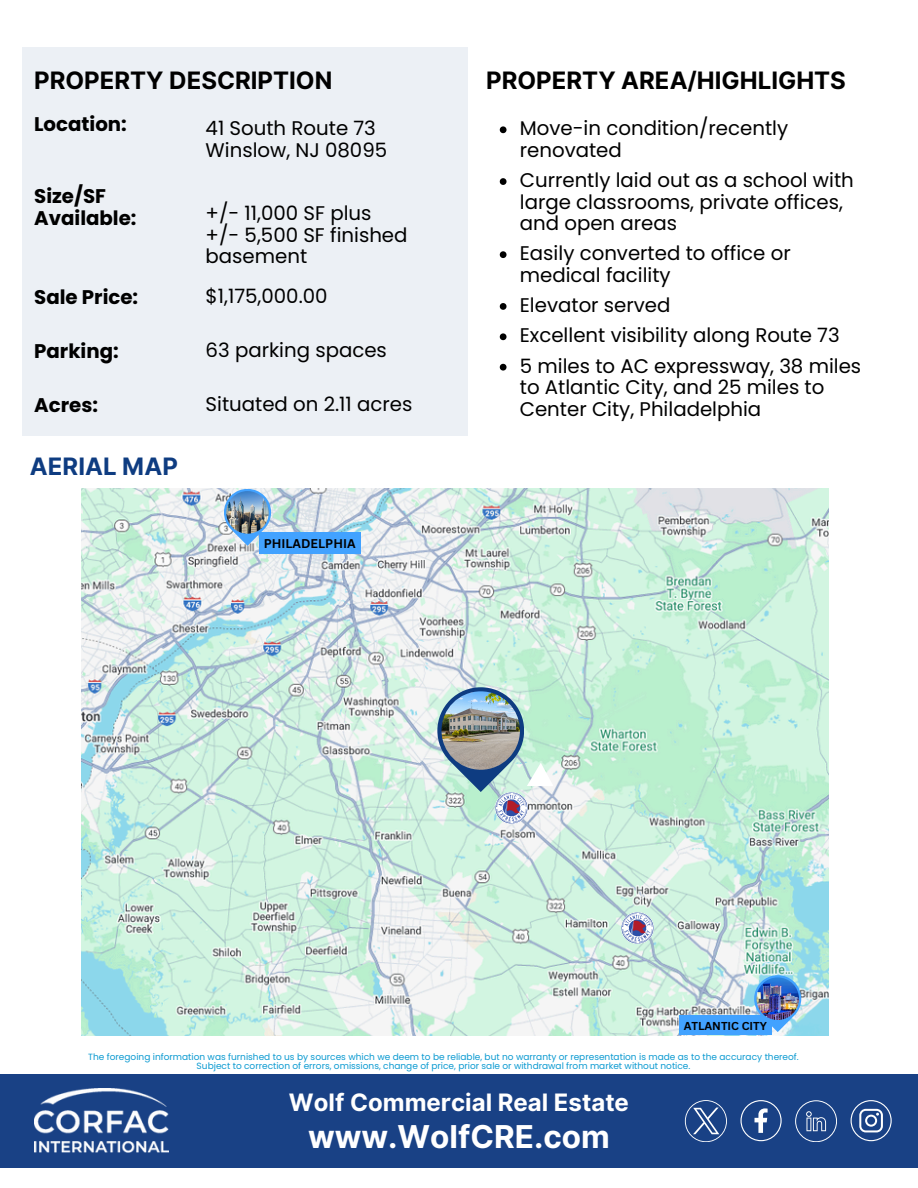
<style>
.page{position:relative;width:918px;height:1188px;background:#fff}
.page>*{position:absolute;margin:0;border:0;box-sizing:border-box;transform-origin:0 0}
.t1{font:700 31.5px "Inter";color:#fff}
.t2{font:700 24px "Inter";color:#000}
.t3{font:700 24px "Inter";color:#fff}
.t4{font:700 24px "Inter";color:#0e3c81}
.t5{font:19.8px/21.3px "Poppins";color:#000}
.t6{font:700 19.8px/21.3px "Poppins";color:#000}
.t7{font:700 12.3px "Canva Sans";color:#000}
.t8{font:700 11.1px "Canva Sans";color:#000}
.t9{font:9px/9px "Poppins";color:#0b9ad1;text-align:center}
</style>
<div class="page">
<div style="left:22px;top:47px;width:445px;height:389px;background:#ecf0f5"></div>
<div style="left:0;top:1074px;width:918px;height:94px;background:#194185"></div>
<img style="left:34px;top:1088px;width:134px;height:64px">
<img style="left:81px;top:489px;width:747px;height:547px">
<svg style="left:795px;top:1100px;width:42px;height:42px"></svg>
<svg style="left:851px;top:1100px;width:41px;height:41px"></svg>
<svg style="left:740px;top:1100px;width:42px;height:41px"></svg>
<svg style="left:685px;top:1100px;width:42px;height:42px"></svg>
<svg style="left:437px;top:687px;width:117px;height:105px"></svg>
<img style="left:442px;top:691px;width:78px;height:79px;border-radius:50%">
<svg style="left:224px;top:489px;width:47px;height:57px"></svg>
<img style="left:226px;top:491px;width:43px;height:43px;border-radius:50%">
<div style="left:679px;top:1016px;width:92px;height:19px;background:#42a2ff"></div>
<svg style="left:754px;top:975px;width:47px;height:57px"></svg>
<img style="left:756px;top:977px;width:43px;height:43px;border-radius:50%">
<img style="left:496px;top:792px;width:31px;height:32px">
<img style="left:622px;top:912px;width:31px;height:32px">
<svg style="left:500px;top:126px;width:7px;height:7px"></svg>
<svg style="left:500px;top:178px;width:7px;height:7px"></svg>
<svg style="left:500px;top:251px;width:7px;height:7px"></svg>
<svg style="left:500px;top:303px;width:7px;height:7px"></svg>
<svg style="left:500px;top:333px;width:7px;height:7px"></svg>
<svg style="left:500px;top:364px;width:7px;height:7px"></svg>
<div style="left:259px;top:532px;width:102px;height:22px;background:#42a2ff"></div>
<p class="t2" style="left:34px;top:66px;width:300px">PROPERTY DESCRIPTION</p>
<p class="t6" style="left:34px;top:114px;width:94px">Location:</p>
<p class="t5" style="left:206px;top:118px;width:183px">41 South Route 73<br>Winslow, NJ 08095</p>
<h1 class="t6" style="left:34px;top:186px;width:104px">Size/SF<br>Available:</h1>
<p class="t6" style="left:34px;top:286px;width:106px">Sale Price:</p>
<p class="t6" style="left:34px;top:340px;width:86px">Parking:</p>
<p class="t6" style="left:34px;top:394px;width:65px">Acres:</p>
<p class="t4" style="left:30px;top:452px;width:149px">AERIAL MAP</p>
<h1 class="t5" style="left:206px;top:203px;width:167px">+/- 11,000 SF plus</h1>
<p class="t5" style="left:206px;top:224px;width:203px">+/- 5,500 SF finished basement</p>
<p class="t5" style="left:206px;top:285px;width:124px">$1,175,000.00</p>
<p class="t5" style="left:206px;top:339px;width:183px">63 parking spaces</p>
<h2 class="t5" style="left:206px;top:393px;width:208px">Situated on 2.11 acres</h2>
<p class="t7" style="left:264px;top:534px;width:93px">PHILADELPHIA</p>
<p class="t2" style="left:486px;top:66px;width:361px">PROPERTY AREA/HIGHLIGHTS</p>
<h5 class="t5" style="left:520px;top:118px;width:270px">Move-in condition/recently renovated</h5>
<p class="t5" style="left:520px;top:170px;width:336px">Currently laid out as a school with large classrooms, private offices, and open areas</p>
<p class="t5" style="left:520px;top:243px;width:272px">Easily converted to office or medical facility</p>
<p class="t5" style="left:520px;top:294px;width:152px">Elevator served</p>
<p class="t5" style="left:520px;top:325px;width:321px">Excellent visibility along Route 73</p>
<h5 class="t5" style="left:520px;top:355px;width:343px">5 miles to AC expressway, 38 miles to Atlantic City, and 25 miles to<br>Center City, Philadelphia</h5>
<p class="t8" style="left:684px;top:1018px;width:85px">ATLANTIC CITY</p>
<p class="t9" style="left:88px;top:1052px;width:712px">The foregoing information was furnished to us by sources which we deem to be reliable, but no warranty or representation is made as to the accuracy thereof.<br>Subject to correction of errors, omissions, change of price, prior sale or withdrawal from market without notice.</p>
<h3 class="t3" style="left:289px;top:1088px;width:341px">Wolf Commercial Real Estate</h3>
<h3 class="t1" style="left:308px;top:1117px;width:303px">www.WolfCRE.com</h3>
</div>
